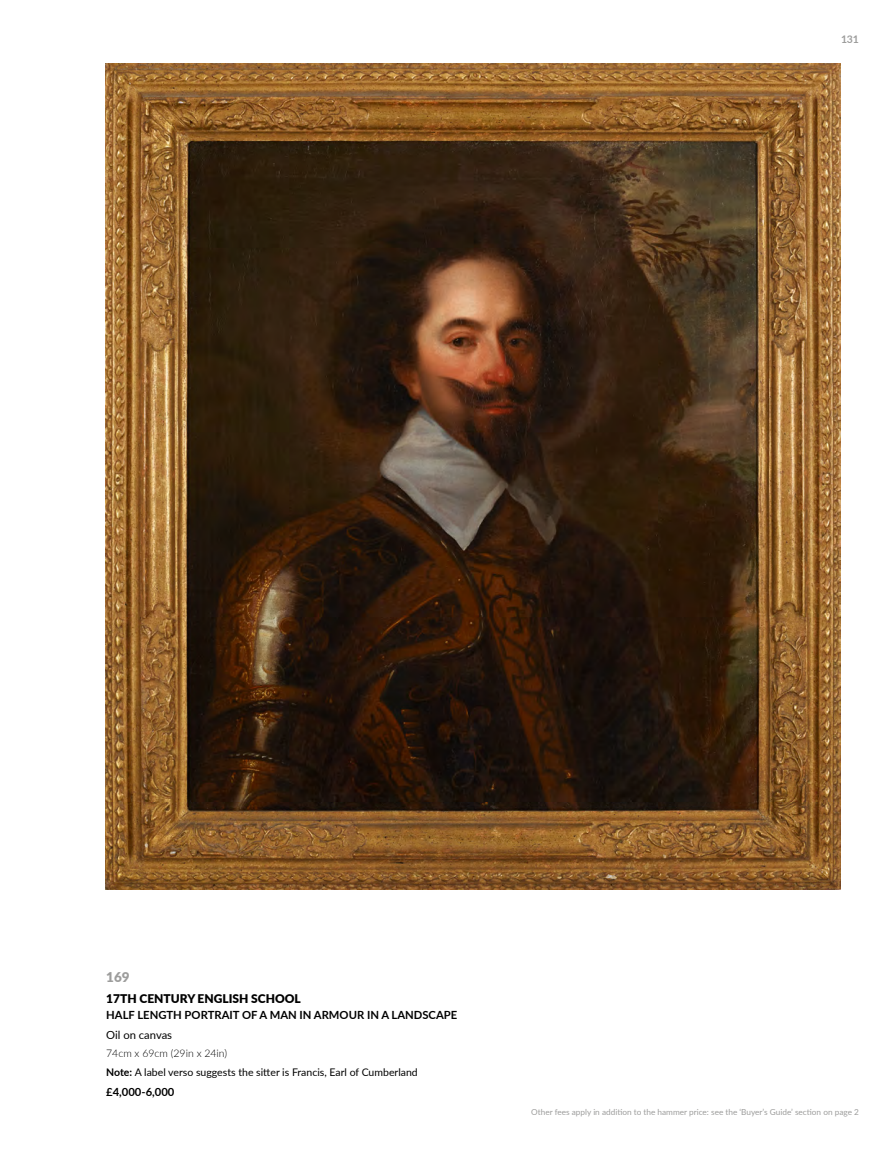
<style>
.page{position:relative;width:893px;height:1149px;background:#fff}
.page>*{position:absolute;margin:0;border:0;box-sizing:border-box;transform-origin:0 0}
._1_Lot_Number{font:900 13.5px "Lato";color:#9d9d9c}
._2_Designer_movement{font:900 12px "Lato";color:#000}
._3_Description{font:700 11.25px "Lato";color:#000}
._8_Estimate{font:700 11.25px "Lato";color:#000}
._4_Sub_description{font:11.25px "Lato";color:#000}
._6_Provenance{font:10.5px "Lato";color:#000}
._5_Dimensions{font:300 10.5px "Lato";color:#000}
.t1{font:700 10.5px "Lato";color:#9d9d9c}
.t2{font:8.25px "Lato";color:#9d9d9c}
.s1{font-weight:700}
</style>
<div class="page">
<img style="left:105px;top:64px;width:736px;height:825px">
<p class="t1" style="left:841px;top:31px;width:19px">131</p>
<p class="_1_Lot_Number" style="left:106px;top:966px;width:25px">169</p>
<p class="_2_Designer_movement" style="left:106px;top:989px;width:196px">17TH CENTURY ENGLISH SCHOOL</p>
<p class="_3_Description" style="left:106px;top:1006px;width:352px">HALF LENGTH PORTRAIT OF A MAN IN ARMOUR IN A LANDSCAPE</p>
<p class="_4_Sub_description" style="left:106px;top:1026px;width:67px">Oil on canvas</p>
<p class="_5_Dimensions" style="left:106px;top:1045px;width:123px">74cm x 69cm (29in x 24in)</p>
<p class="_6_Provenance" style="left:106px;top:1064px;width:313px"><span class="s1">Note:</span> A label verso suggests the sitter is Francis, Earl of Cumberland</p>
<p class="_8_Estimate" style="left:106px;top:1082px;width:70px">£4,000-6,000</p>
<p class="t2" style="left:531px;top:1105px;width:329px">Other fees apply in addition to the hammer price: see the ‘Buyer’s Guide’ section on page 2</p>
</div>
